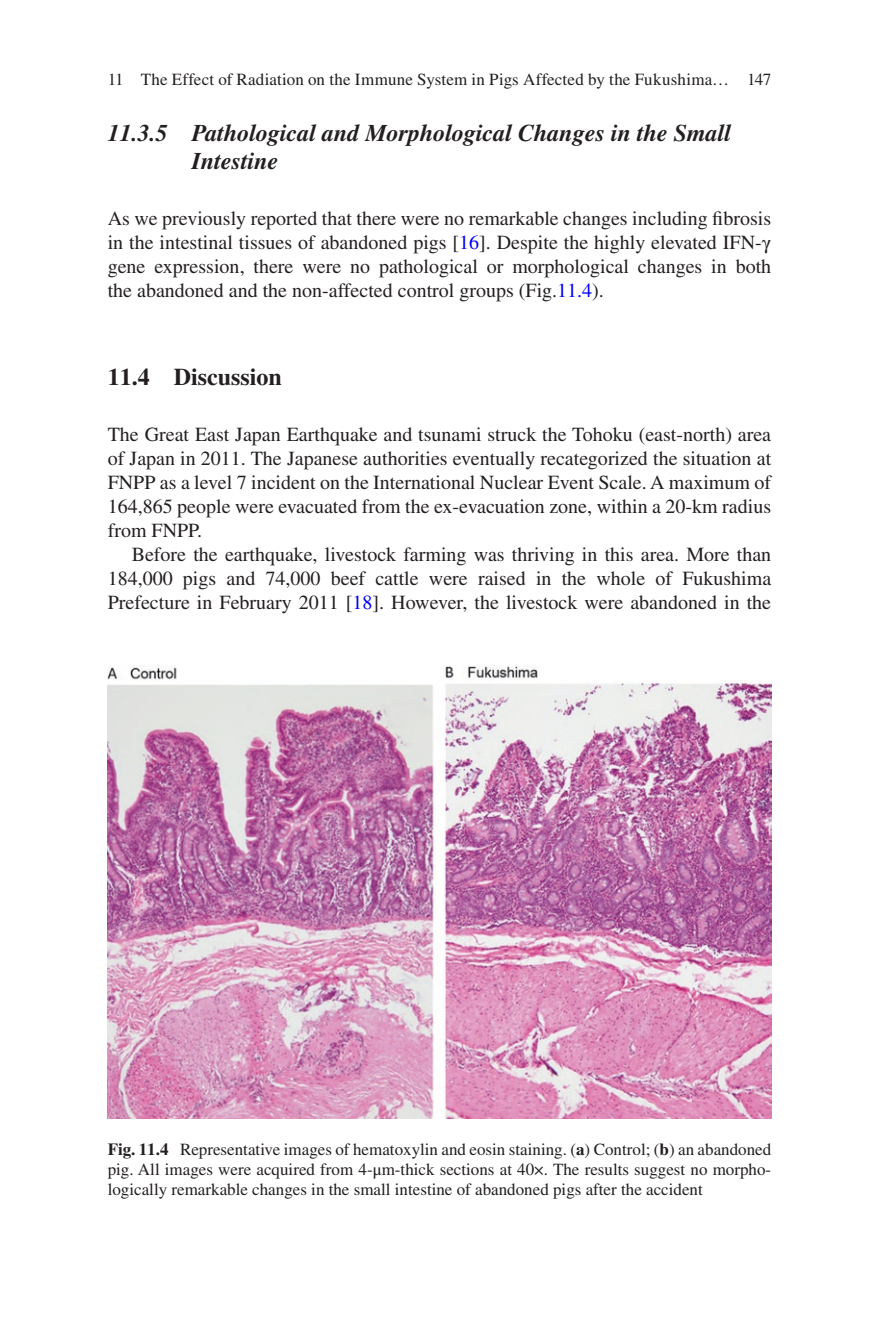
<style>
.page{position:relative;width:879px;height:1333px;background:#fff}
.page>*{position:absolute;margin:0;border:0;box-sizing:border-box;transform-origin:0 0}
.t1{font:italic 700 24px/28px "Nycwrp Times LT Std";color:#231f20}
.t2{font:700 24px "Bklhyt Times LT Std";color:#231f20}
.t3{font:20px/24px "Ysmqjs Times LT Std";color:#231f20;text-align:justify}
.t4{font:17px/20px "Ysmqjs Times LT Std";color:#231f20;text-align:justify}
.s1{color:#0000fa}
.s2{font-family:"Ywmfpf STIX General"}
.s3{font-family:"Bklhyt Times LT Std";font-weight:700}
</style>
<div class="page">
<img style="left:108px;top:666px;width:663px;height:452px">
<p class="t4" style="left:108px;top:69px;width:623px">11 The Effect of Radiation on the Immune System in Pigs Affected by the Fukushima…</p>
<p class="t1" style="left:192px;top:118px;width:541px;text-indent:-84px">11.3.5 Pathological and Morphological Changes in the Small<br>Intestine</p>
<p class="t4" style="left:747px;top:69px;width:26px">147</p>
<p class="t3" style="left:108px;top:206px;width:665px">As we previously reported that there were no remarkable changes including fibrosis in the intestinal tissues of abandoned pigs [<span class="s1">16</span>]. Despite the highly elevated IFN-<span class="s2">γ </span>gene expression, there were no pathological or morphological changes in both the abandoned and the non-affected control groups (Fig.<span class="s1">11.4</span>).</p>
<p class="t2" style="left:108px;top:362px;width:176px">11.4 Discussion</p>
<p class="t3" style="left:108px;top:422px;width:665px">The Great East Japan Earthquake and tsunami struck the Tohoku (east-north) area of Japan in 2011. The Japanese authorities eventually recategorized the situation at FNPP as a level 7 incident on the International Nuclear Event Scale. A maximum of 164,865 people were evacuated from the ex-evacuation zone, within a 20-km radius from FNPP.</p>
<p class="t3" style="left:108px;top:542px;width:665px;text-indent:24px">Before the earthquake, livestock farming was thriving in this area. More than 184,000 pigs and 74,000 beef cattle were raised in the whole of Fukushima Prefecture in February 2011 [<span class="s1">18</span>]. However, the livestock were abandoned in the</p>
<p class="t4" style="left:108px;top:1138px;width:665px"><span class="s3">Fig. 11.4</span> Representative images of hematoxylin and eosin staining. (<span class="s3">a</span>) Control; (<span class="s3">b</span>) an abandoned pig. All images were acquired from 4-<span class="s2">μ</span>m-thick sections at 40×. The results suggest no morpho&shy;logically remarkable changes in the small intestine of abandoned pigs after the accident</p>
</div>
